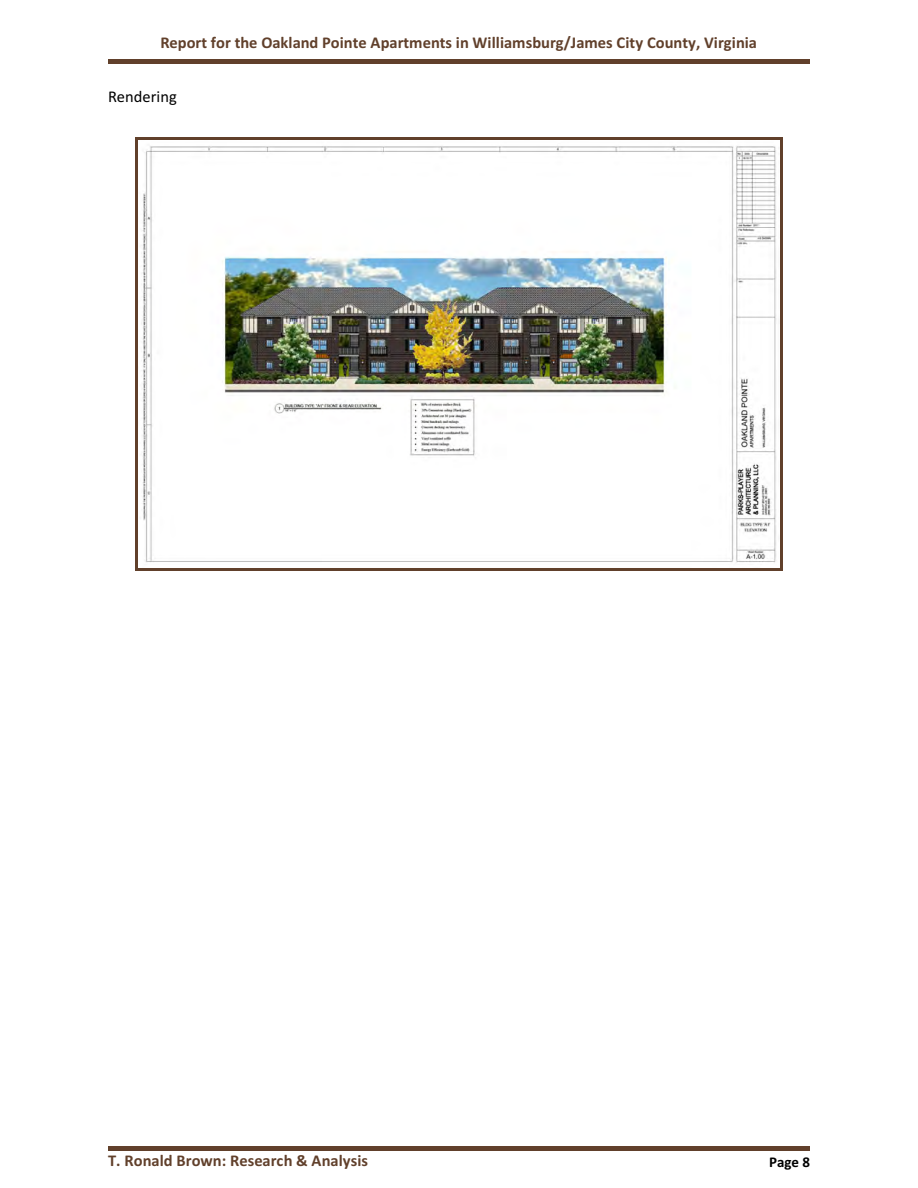
<style>
.page{position:relative;width:918px;height:1188px;background:#fff}
.page>*{position:absolute;margin:0;border:0;box-sizing:border-box;transform-origin:0 0}
.t1{font:700 16.5px "Calibri";color:#61402b}
.t2{font:16.5px "Calibri";color:#000}
.t3{font:700 15px "Calibri";color:#000}
</style>
<div class="page">
<div style="left:108px;top:59px;width:702px;height:5px;background:#61402b"></div>
<img style="left:141px;top:146px;width:635px;height:417px">
<hr style="left:135px;top:137px;width:3px;height:434px;background:#61402b">
<hr style="left:780px;top:137px;width:3px;height:434px;background:#61402b">
<hr style="left:135px;top:137px;width:648px;height:3px;background:#61402b">
<hr style="left:135px;top:568px;width:648px;height:3px;background:#61402b">
<hr style="left:108px;top:1146px;width:702px;height:4px;background:#61402b">
<p class="t1" style="left:160px;top:36px;width:598px">Report for the Oakland Pointe Apartments in Williamsburg/James City County, Virginia</p>
<p class="t2" style="left:108px;top:89px;width:70px">Rendering</p>
<p class="t1" style="left:108px;top:1154px;width:262px">T. Ronald Brown: Research &amp; Analysis</p>
<p class="t3" style="left:769px;top:1156px;width:42px">Page 8</p>
</div>
